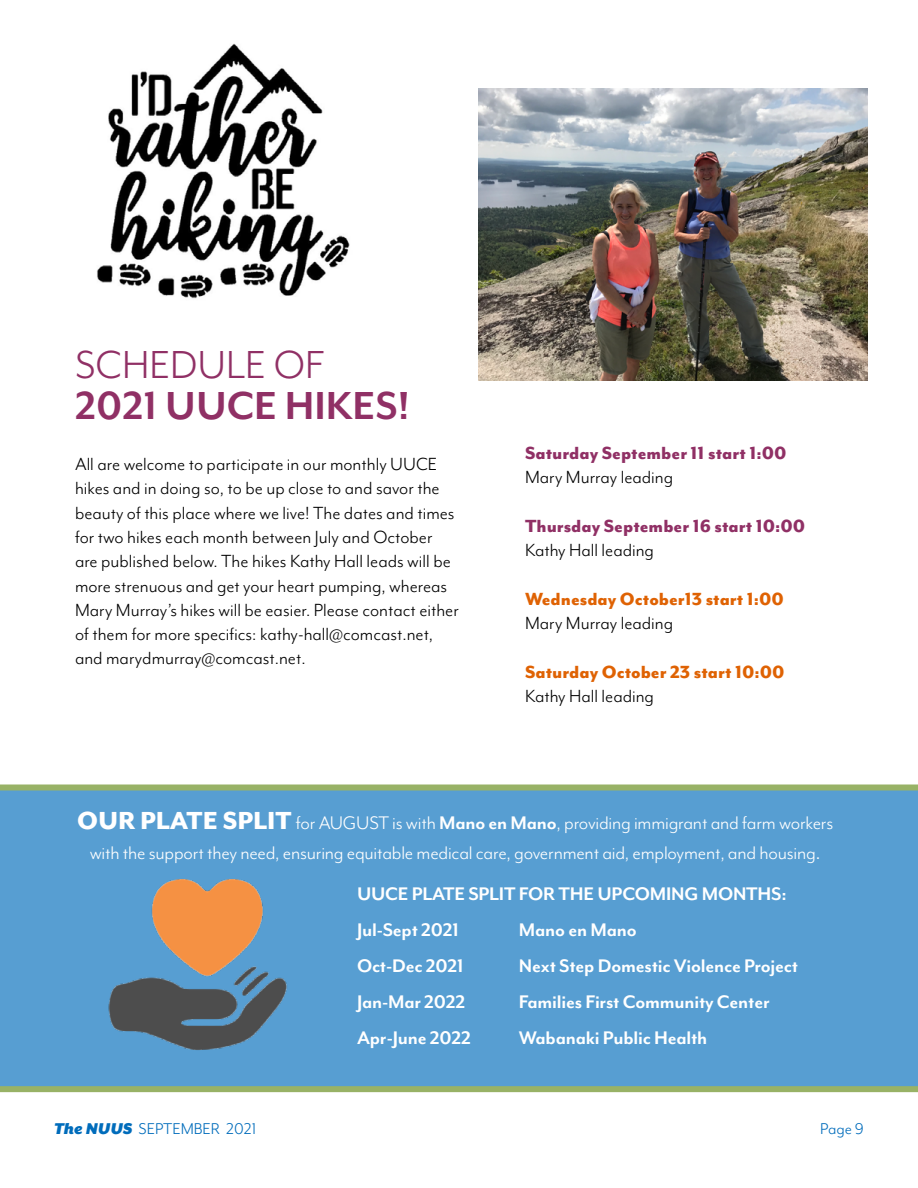
<style>
.page{position:relative;width:918px;height:1188px;background:#fff}
.page>*{position:absolute;margin:0;border:0;box-sizing:border-box;transform-origin:0 0}
.t1{font:700 45px "Mr Eaves Mod OT";color:#903065}
.t2{font:45px "Mr Eaves Mod OT";color:#903065}
.t3{font:700 21px/36px "Mr Eaves Mod OT";letter-spacing:-.01em;color:#fff}
.t4{font:21px/29.8px "Mr Eaves Mod OT";letter-spacing:-.01em;color:#fff;text-align:center}
.t5{font:20.25px/24.3px "Mr Eaves Mod OT";color:#000}
.t6{font:800 20.25px "Mr Eaves Mod OT";color:#903065}
.t7{font:800 20.25px "Mr Eaves Mod OT";color:#df6203}
.t8{font:18px "Mr Eaves Mod OT";color:#006cbb}
.s1{font-weight:800;font-size:28.5px}
.s2{font-weight:700}
.s3{font-size:24.9px}
.s4{font-family:"Mr Eaves XL San OT";font-weight:900;font-style:italic}
</style>
<div class="page">
<img style="left:478px;top:88px;width:390px;height:293px">
<div style="left:0;top:784px;width:918px;height:308px;background:#579ed2"></div>
<img style="left:94px;top:843px;width:207px;height:232px">
<img style="left:97px;top:43px;width:253px;height:256px">
<h1 class="t2" style="left:75px;top:340px;width:251px">SCHEDULE OF</h1>
<h1 class="t1" style="left:75px;top:381px;width:336px">2021 UUCE HIKES!</h1>
<p class="t5" style="left:75px;top:452px;width:385px">All are welcome to participate in our monthly UUCE hikes and in doing so, to be up close to and savor the beauty of this place where we live! The dates and times for two hikes each month between July and October are published below. The hikes Kathy Hall leads will be more strenuous and get your heart pumping, whereas Mary Murray’s hikes will be easier. Please contact either of them for more specifics: kathy-hall@comcast.net, and marydmurray@comcast.net.</p>
<p class="t6" style="left:525px;top:442px;width:263px">Saturday September 11 start 1:00</p>
<p class="t5" style="left:525px;top:465px;width:150px">Mary Murray leading</p>
<p class="t6" style="left:525px;top:515px;width:282px">Thursday September 16 start 10:00</p>
<p class="t5" style="left:525px;top:538px;width:131px">Kathy Hall leading</p>
<p class="t7" style="left:525px;top:588px;width:261px">Wednesday October13 start 1:00</p>
<p class="t5" style="left:525px;top:611px;width:150px">Mary Murray leading</p>
<p class="t7" style="left:525px;top:661px;width:261px">Saturday October 23 start 10:00</p>
<p class="t5" style="left:525px;top:684px;width:131px">Kathy Hall leading</p>
<p class="t4" style="left:77px;top:808px;width:758px"><span class="s1">OUR PLATE SPLIT</span> for AUGUST is with <span class="s2">Mano en Mano</span>, providing immigrant and farm workers with the support they need, ensuring equitable medical care, government aid, employment, and housing<span class="s3">.</span></p>
<p class="t3" style="left:357px;top:876px;width:431px">UUCE PLATE SPLIT FOR THE UPCOMING MONTHS:<br>Jul-Sept 2021</p>
<p class="t3" style="left:519px;top:912px;width:119px">Mano en Mano</p>
<p class="t3" style="left:357px;top:948px;width:108px">Oct-Dec 2021</p>
<p class="t3" style="left:519px;top:948px;width:281px">Next Step Domestic Violence Project</p>
<p class="t3" style="left:357px;top:984px;width:110px">Jan-Mar 2022</p>
<p class="t3" style="left:519px;top:984px;width:252px">Families First Community Center</p>
<p class="t3" style="left:357px;top:1020px;width:116px">Apr-June 2022</p>
<p class="t3" style="left:519px;top:1020px;width:190px">Wabanaki Public Health</p>
<p class="t8" style="left:54px;top:1119px;width:204px"><span class="s4">The NUUS</span> SEPTEMBER 2021</p>
<p class="t8" style="left:820px;top:1119px;width:45px">Page 9</p>
</div>
